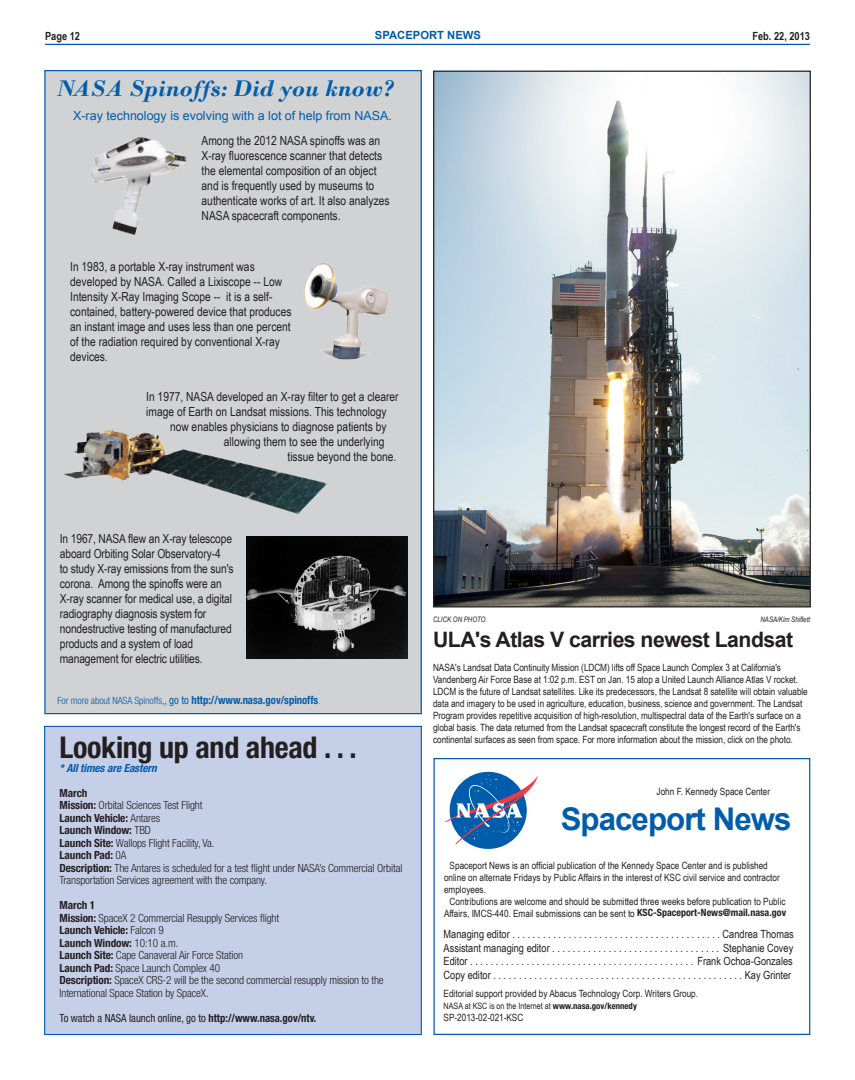
<style>
.page{position:relative;width:855px;height:1080px;background:#fff}
.page>*{position:absolute;margin:0;border:0;box-sizing:border-box;transform-origin:0 0}
.t1{font:700 31.25px "Arial";letter-spacing:-.03em;color:#015dab}
.t2{font:700 condensed 30px "Helvetica Neue LT Std";letter-spacing:-.01em;color:#231f20}
.t3{font:italic 700 23.75px "Bodoni";color:#015dab}
.t4{font:700 21.25px "Arial";letter-spacing:-.025em;color:#231f20}
.t5{font:12.5px/15px "Arial Narrow";color:#231f20}
.t6{font:12.5px "Arial";color:#015dab}
.t7{font:300 condensed 11.25px/12.5px "Helvetica Neue LT Std";letter-spacing:-.01em;color:#231f20}
.t8{font:11.25px/13.8px "Arial Narrow";color:#231f20;text-align:justify}
.t9{font:700 condensed 11.25px "Helvetica Neue LT Std";color:#015dab;scale:.95 1}
.t10{font:condensed 11.25px "Helvetica Neue LT Std";color:#231f20;scale:.95 1}
.t11{font:italic 700 condensed 11.25px "Helvetica Neue LT Std";letter-spacing:-.01em;color:#015dab}
.t12{font:700 11.25px "Arial Narrow";color:#231f20}
.t13{font:700 11.25px "Arial";color:#015dab}
.t14{font:10px/12px "Arial Narrow";letter-spacing:-.005em;color:#231f20}
.t15{font:8.75px "Arial Narrow";color:#231f20}
.t16{font:italic 7.5px "Arial Narrow";color:#231f20}
.s1{font-weight:300;font-size:10px}
.s2{font-weight:400}
.s3{font-weight:100}
.s4{font-weight:700}
.s5{font-family:"Helvetica Neue LT Std";font-weight:700;font-stretch:condensed}
</style>
<div class="page">
<div style="left:433px;top:758px;width:377px;height:277px;border:1px solid #015dab"></div>
<div style="left:450px;top:772px;width:77px;height:77px;background:#015dab;border-radius:50%"></div>
<svg style="left:445px;top:775px;width:93px;height:70px"></svg>
<hr style="left:45px;top:44px;width:765px;height:1px;background:#015dab">
<div style="left:44px;top:726px;width:378px;height:309px;background:#c6cfe8;border:1px solid #015dab"></div>
<div style="left:45px;top:71px;width:376px;height:643px;background:#d1d2d4"></div>
<img style="left:435px;top:73px;width:374px;height:532px">
<img style="left:303px;top:263px;width:85px;height:97px">
<img style="left:91px;top:137px;width:96px;height:98px">
<img style="left:247px;top:537px;width:161px;height:122px">
<img style="left:64px;top:429px;width:281px;height:124px">
<p class="t12" style="left:45px;top:27px;width:36px">Page 12</p>
<p class="t13" style="left:375px;top:27px;width:108px">SPACEPORT NEWS</p>
<p class="t12" style="left:753px;top:27px;width:59px">Feb. 22, 2013</p>
<h3 class="t3" style="left:57px;top:75px;width:338px">NASA Spinoffs: Did you know?</h3>
<p class="t6" style="left:73px;top:108px;width:320px">X-ray technology is evolving with a lot of help from NASA.</p>
<p class="t5" style="left:202px;top:133px;width:190px">Among the 2012 NASA spinoffs was an X-ray fluorescence scanner that detects the elemental composition of an object and is frequently used by museums to authenticate works of art. It also analyzes NASA spacecraft components.</p>
<p class="t5" style="left:70px;top:258px;width:223px">In 1983, a portable X-ray instrument was developed by NASA. Called a Lixiscope -- Low Intensity X-Ray Imaging Scope -- it is a self&shy;contained, battery-powered device that produces an instant image and uses less than one percent of the radiation required by conventional X-ray devices.</p>
<p class="t5" style="left:146px;top:388px;width:254px">In 1977, NASA developed an X-ray filter to get a clearer</p>
<p class="t5" style="left:146px;top:403px;width:242px">image of Earth on Landsat missions. This technology</p>
<p class="t5" style="left:170px;top:418px;width:218px">now enables physicians to diagnose patients by</p>
<p class="t5" style="left:224px;top:433px;width:162px">allowing them to see the underlying</p>
<p class="t5" style="left:288px;top:448px;width:110px">tissue beyond the bone.</p>
<p class="t5" style="left:60px;top:530px;width:175px">In 1967, NASA flew an X-ray telescope aboard Orbiting Solar Observatory-4<br>to study X-ray emissions from the sun's corona. Among the spinoffs were an X-ray scanner for medical use, a digital radiography diagnosis system for nondestructive testing of manufactured products and a system of load management for electric utilities.</p>
<p class="t9" style="left:58px;top:693px;width:279px"><span class="s1">For more about NASA Spinoffs,</span><span class="s2">, go to</span> http://www.nasa.gov/spinoffs<span class="s3">.</span></p>
<h2 class="t2" style="left:60px;top:730px;width:299px">Looking up and ahead . . .</h2>
<p class="t11" style="left:60px;top:761px;width:99px">* All times are Eastern</p>
<p class="t7" style="left:60px;top:787px;width:344px"><span class="s4">March<br>Mission:</span> Orbital Sciences Test Flight<br><span class="s4">Launch Vehicle:</span> Antares<br><span class="s4">Launch Window:</span> TBD<br><span class="s4">Launch Site:</span> Wallops Flight Facility, Va.<br><span class="s4">Launch Pad:</span> 0A<br><span class="s4">Description:</span> The Antares is scheduled for a test flight under NASA’s Commercial Orbital Transportation Services agreement with the company.</p>
<p class="t7" style="left:60px;top:899px;width:326px"><span class="s4">March 1<br>Mission:</span> SpaceX 2 Commercial Resupply Services flight<br><span class="s4">Launch Vehicle:</span> Falcon 9<br><span class="s4">Launch Window:</span> 10:10 a.m.<br><span class="s4">Launch Site:</span> Cape Canaveral Air Force Station<br><span class="s4">Launch Pad:</span> Space Launch Complex 40<br><span class="s4">Description:</span> SpaceX CRS-2 will be the second commercial resupply mission to the International Space Station by SpaceX.</p>
<p class="t10" style="left:60px;top:1011px;width:272px">To watch a NASA launch online, go to <span class="s4">http://www.nasa.gov/ntv.</span></p>
<p class="t16" style="left:433px;top:614px;width:54px">CLICK ON PHOTO</p>
<p class="t16" style="left:761px;top:614px;width:51px">NASA/Kim Shiflett</p>
<h3 class="t4" style="left:433px;top:625px;width:362px">ULA's Atlas V carries newest Landsat</h3>
<p class="t14" style="left:433px;top:661px;width:376px">NASA's Landsat Data Continuity Mission (LDCM) lifts off Space Launch Complex 3 at California's Vandenberg Air Force Base at 1:02 p.m. EST on Jan. 15 atop a United Launch Alliance Atlas V rocket.<br>LDCM is the future of Landsat satellites. Like its predecessors, the Landsat 8 satellite will obtain valuable data and imagery to be used in agriculture, education, business, science and government. The Landsat Program provides repetitive acquisition of high-resolution, multispectral data of the Earth's surface on a global basis. The data returned from the Landsat spacecraft constitute the longest record of the Earth's continental surfaces as seen from space. For more information about the mission, click on the photo.</p>
<p class="t14" style="left:657px;top:785px;width:115px">John F. Kennedy Space Center</p>
<h1 class="t1" style="left:561px;top:798px;width:232px">Spaceport News</h1>
<p class="t14" style="left:450px;top:859px;width:320px">Spaceport News is an official publication of the Kennedy Space Center and is published</p>
<p class="t14" style="left:444px;top:871px;width:337px">online on alternate Fridays by Public Affairs in the interest of KSC civil service and contractor</p>
<p class="t14" style="left:444px;top:883px;width:43px">employees.</p>
<p class="t14" style="left:450px;top:895px;width:337px">Contributions are welcome and should be submitted three weeks before publication to Public</p>
<p class="t14" style="left:444px;top:907px;width:344px">Affairs, IMCS-440. Email submissions can be sent to <span class="s5">KSC-Spaceport-News@mail.nasa.gov</span></p>
<p class="t8" style="left:444px;top:927px;width:352px">Managing editor . . . . . . . . . . . . . . . . . . . . . . . . . . . . . . . . . . . . . . . . . Candrea Thomas Assistant managing editor . . . . . . . . . . . . . . . . . . . . . . . . . . . . . . . . . Stephanie Covey Editor . . . . . . . . . . . . . . . . . . . . . . . . . . . . . . . . . . . . . . . . . . . . Frank Ochoa-Gonzales Copy editor . . . . . . . . . . . . . . . . . . . . . . . . . . . . . . . . . . . . . . . . . . . . . . . . . Kay Grinter</p>
<p class="t14" style="left:444px;top:987px;width:256px">Editorial support provided by Abacus Technology Corp. Writers Group.</p>
<p class="t15" style="left:444px;top:999px;width:195px">NASA at KSC is on the Internet at <span class="s5">www.nasa.gov/kennedy</span></p>
<p class="t14" style="left:444px;top:1011px;width:81px">SP-2013-02-021-KSC</p>
</div>
